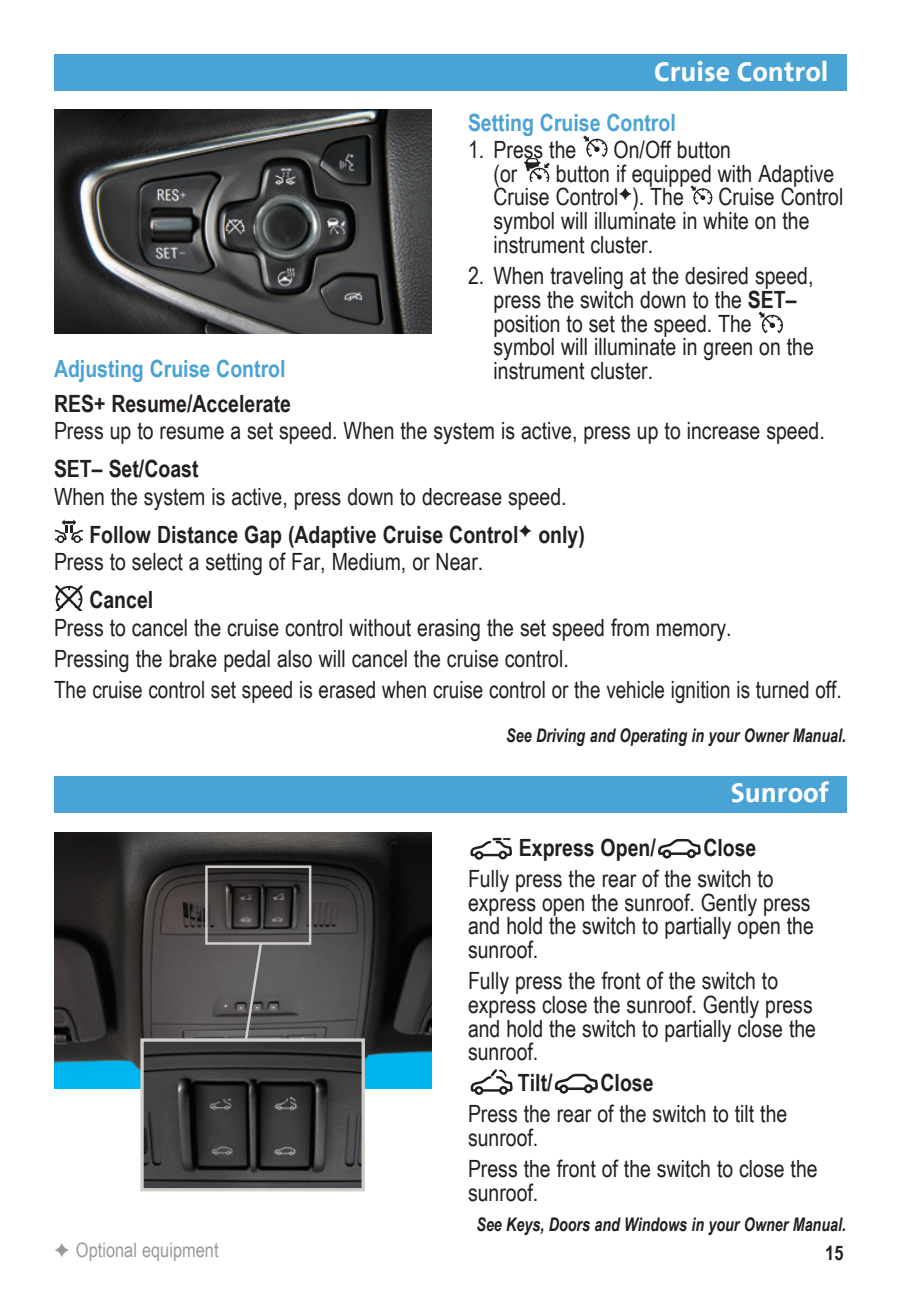
<style>
.page{position:relative;width:900px;height:1297px;background:#fff}
.page>*{position:absolute;margin:0;border:0;box-sizing:border-box;transform-origin:0 0}
.blue_subbar_right{font:700 27.5px "GM Sans";color:#fff}
.get_to_know_text_BOD{font:23.75px/23.8px "Arial Narrow";color:#231f20}
.get_to_know_BULLETS{font:23.75px/23.8px "Arial Narrow";color:#231f20}
.get_to_know_BOLD_9_5{font:700 23.75px "Arial Narrow";color:#231f20}
.get_to_know_blue_sub{font:700 23.75px "Arial Narrow";color:#4aa3d5}
.get_to_know_text_BOD-2{font:700 23.75px "Arial Narrow";color:#231f20}
.t1{font:20px "Arial Narrow";color:#9a9a97}
.t2{font:700 20px "Arial Narrow";color:#231f20}
.see_section_7_5_cond{font:italic 700 18.75px "Arial Narrow";color:#231f20;scale:.93 1}
.s1{font-weight:700}
</style>
<div class="page">
<div style="left:54px;top:54px;width:792px;height:36px;background:#4aa3d5"></div>
<svg style="left:55px;top:519px;width:28px;height:24px"></svg>
<svg style="left:55px;top:585px;width:28px;height:25px"></svg>
<img style="left:54px;top:109px;width:378px;height:224px">
<svg style="left:583px;top:135px;width:24px;height:22px"></svg>
<svg style="left:524px;top:158px;width:26px;height:24px"></svg>
<svg style="left:691px;top:185px;width:21px;height:20px"></svg>
<svg style="left:759px;top:311px;width:24px;height:22px"></svg>
<div style="left:54px;top:776px;width:792px;height:36px;background:#4aa3d5"></div>
<div style="left:499px;top:850px;width:8px;height:9px;border:2px solid #231f20;border-radius:50%"></div>
<div style="left:475px;top:850px;width:8px;height:9px;border:2px solid #231f20;border-radius:50%"></div>
<svg style="left:471px;top:837px;width:41px;height:21px"></svg>
<svg style="left:658px;top:838px;width:43px;height:19px"></svg>
<div style="left:688px;top:850px;width:7px;height:6px;background:#fff;border-radius:50%"></div>
<div style="left:687px;top:849px;width:9px;height:9px;border:3px solid #231f20;border-radius:50%"></div>
<div style="left:664px;top:850px;width:6px;height:7px;background:#fff;border-radius:50%"></div>
<div style="left:662px;top:849px;width:9px;height:9px;border:3px solid #231f20;border-radius:50%"></div>
<div style="left:499px;top:1085px;width:9px;height:9px;border:2px solid #231f20;border-radius:50%"></div>
<div style="left:475px;top:1085px;width:8px;height:9px;border:2px solid #231f20;border-radius:50%"></div>
<svg style="left:471px;top:1069px;width:42px;height:24px"></svg>
<svg style="left:555px;top:1073px;width:43px;height:19px"></svg>
<div style="left:585px;top:1085px;width:7px;height:6px;background:#fff;border-radius:50%"></div>
<div style="left:584px;top:1083px;width:9px;height:9px;border:3px solid #231f20;border-radius:50%"></div>
<div style="left:561px;top:1085px;width:6px;height:7px;background:#fff;border-radius:50%"></div>
<div style="left:559px;top:1084px;width:9px;height:9px;border:3px solid #231f20;border-radius:50%"></div>
<img style="left:54px;top:832px;width:378px;height:255px">
<img style="left:144px;top:1042px;width:217px;height:145px">
<div style="left:140px;top:1038px;width:225px;height:153px;border:3px solid #cecdc8"></div>
<svg style="left:243px;top:939px;width:21px;height:103px;background:#6d6a6a"></svg>
<div style="left:205px;top:865px;width:106px;height:79px;border:2px solid #cecdc8"></div>
<p class="blue_subbar_right" style="left:654px;top:56px;width:176px">Cruise Control</p>
<p class="get_to_know_blue_sub" style="left:468px;top:104px;width:209px">Setting Cruise Control</p>
<p class="get_to_know_BULLETS" style="left:468px;top:137px;width:110px">1. Press the</p>
<p class="get_to_know_BULLETS" style="left:614px;top:137px;width:119px">On/Off button</p>
<p class="get_to_know_BULLETS" style="left:494px;top:160px;width:25px">(or</p>
<p class="get_to_know_BULLETS" style="left:494px;top:160px;width:342px;text-indent:62px">button if equipped with Adaptive<br>Cruise Control ). The</p>
<p class="get_to_know_BULLETS" style="left:494px;top:184px;width:351px;text-indent:225px">Cruise Control symbol will illuminate in white on the instrument cluster.</p>
<p class="get_to_know_BULLETS" style="left:494px;top:263px;width:322px;text-indent:-26px">2. When traveling at the desired speed, press the switch down to the <span class="s1">SET– </span>position to set the speed. The symbol will illuminate in green on the instrument cluster.</p>
<p class="get_to_know_blue_sub" style="left:54px;top:350px;width:233px">Adjusting Cruise Control</p>
<p class="get_to_know_BOLD_9_5" style="left:54px;top:385px;width:239px">RES+ Resume/Accelerate</p>
<p class="get_to_know_text_BOD" style="left:54px;top:418px;width:772px">Press up to resume a set speed. When the system is active, press up to increase speed.</p>
<p class="get_to_know_BOLD_9_5" style="left:54px;top:451px;width:146px">SET– Set/Coast</p>
<p class="get_to_know_text_BOD" style="left:54px;top:483px;width:514px">When the system is active, press down to decrease speed.</p>
<p class="get_to_know_BOLD_9_5" style="left:89px;top:516px;width:497px">Follow Distance Gap (Adaptive Cruise Control only)</p>
<p class="get_to_know_text_BOD" style="left:54px;top:549px;width:431px">Press to select a setting of Far, Medium, or Near.</p>
<p class="get_to_know_BOLD_9_5" style="left:89px;top:582px;width:65px">Cancel</p>
<p class="get_to_know_text_BOD" style="left:54px;top:614px;width:679px">Press to cancel the cruise control without erasing the set speed from memory.</p>
<p class="get_to_know_text_BOD" style="left:54px;top:645px;width:516px">Pressing the brake pedal also will cancel the cruise control.</p>
<p class="get_to_know_text_BOD" style="left:54px;top:676px;width:789px">The cruise control set speed is erased when cruise control or the vehicle ignition is turned off.</p>
<p class="see_section_7_5_cond" style="left:506px;top:721px;width:367px">See Driving and Operating in your Owner Manual.</p>
<p class="blue_subbar_right" style="left:731px;top:775px;width:99px">Sunroof</p>
<p class="t1" style="left:76px;top:1234px;width:144px">Optional equipment</p>
<p class="get_to_know_text_BOD-2" style="left:519px;top:829px;width:138px">Express Open/</p>
<p class="get_to_know_text_BOD-2" style="left:703px;top:829px;width:55px">Close</p>
<p class="get_to_know_text_BOD" style="left:468px;top:865px;width:347px">Fully press the rear of the switch to express open the sunroof. Gently press and hold the switch to partially open the sunroof.</p>
<p class="get_to_know_text_BOD" style="left:468px;top:967px;width:350px">Fully press the front of the switch to express close the sunroof. Gently press and hold the switch to partially close the sunroof.</p>
<p class="get_to_know_text_BOD-2" style="left:518px;top:1064px;width:36px">Tilt/</p>
<p class="get_to_know_text_BOD-2" style="left:601px;top:1064px;width:55px">Close</p>
<p class="get_to_know_text_BOD" style="left:468px;top:1100px;width:321px">Press the rear of the switch to tilt the sunroof.</p>
<p class="get_to_know_text_BOD" style="left:468px;top:1155px;width:351px">Press the front of the switch to close the sunroof.</p>
<p class="see_section_7_5_cond" style="left:476px;top:1209px;width:399px">See Keys, Doors and Windows in your Owner Manual.</p>
<p class="t2" style="left:825px;top:1237px;width:20px">15</p>
</div>
